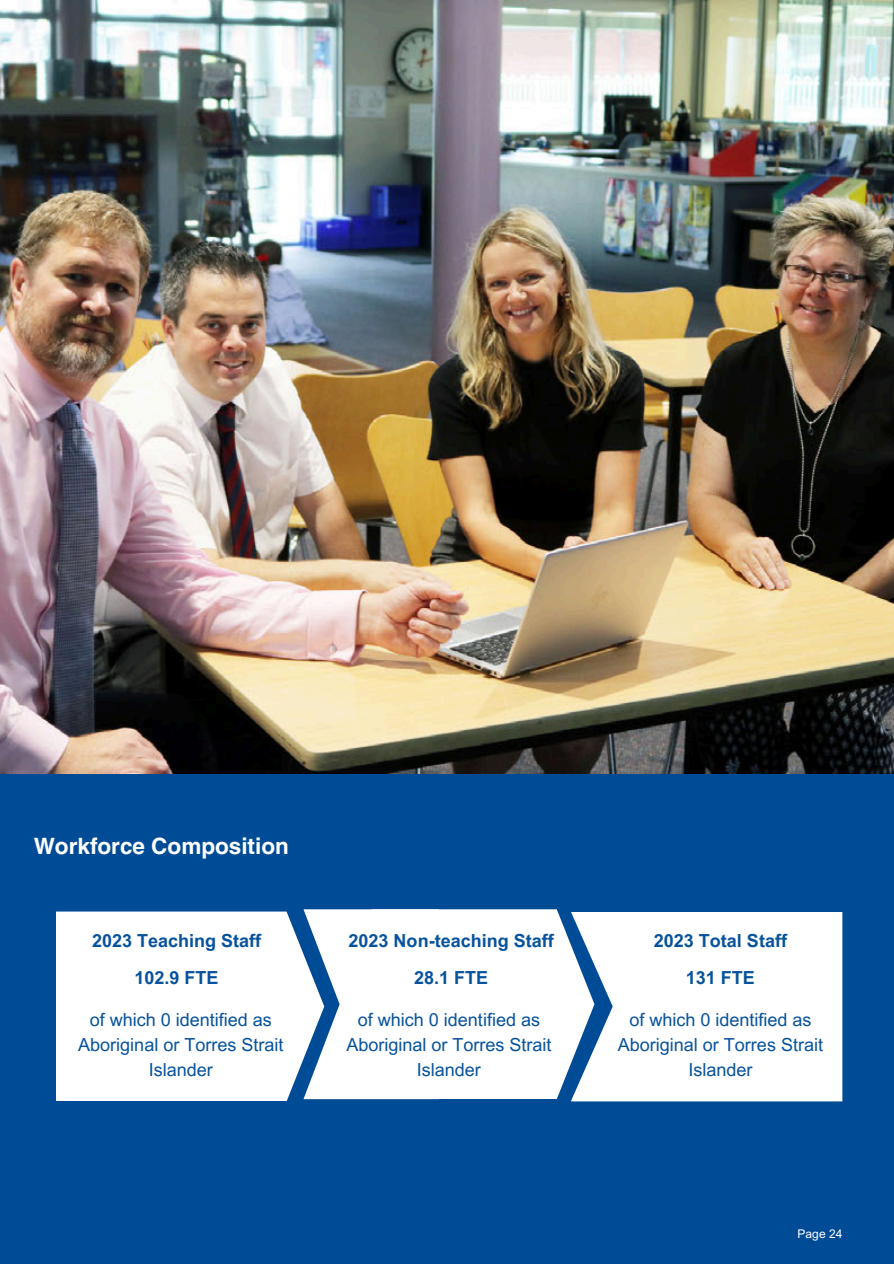
<style>
.page{position:relative;width:894px;height:1264px;background:#fff}
.page>*{position:absolute;margin:0;border:0;box-sizing:border-box;transform-origin:0 0}
.t1{font:700 22.5px "Helvetica LT Pro";color:#fff}
.t2{font:18px/24.8px "Arial MT Pro";color:#06529c;text-align:center}
.t3{font:700 18px/37.2px "Arial MT Pro";color:#06529c;text-align:center}
.t4{font:12px "Arial MT Pro";color:#fff}
</style>
<div class="page">
<div style="left:0;top:772px;width:893px;height:491px;background:#004b96"></div>
<div style="left:56px;top:911px;width:268px;height:190px;background:#fff"></div>
<div style="left:303px;top:909px;width:267px;height:190px;background:#fff"></div>
<div style="left:570px;top:912px;width:272px;height:189px;background:#fff"></div>
<img style="left:0;top:0;width:893px;height:773px">
<h2 class="t1" style="left:34px;top:837px;width:257px">Workforce Composition</h2>
<h1 class="t3" style="left:92px;top:924px;width:171px">2023 Teaching Staff<br>102.9 FTE</h1>
<h2 class="t2" style="left:78px;top:1009px;width:207px">of which 0 identified as<br>Aboriginal or Torres Strait<br>Islander</h2>
<h3 class="t3" style="left:348px;top:924px;width:207px">2023 Non-teaching Staff<br>28.1 FTE</h3>
<h3 class="t2" style="left:346px;top:1009px;width:207px">of which 0 identified as<br>Aboriginal or Torres Strait<br>Islander</h3>
<h2 class="t3" style="left:653px;top:924px;width:135px">2023 Total Staff<br>131 FTE</h2>
<h3 class="t2" style="left:617px;top:1009px;width:207px">of which 0 identified as<br>Aboriginal or Torres Strait<br>Islander</h3>
<p class="t4" style="left:797px;top:1229px;width:46px">Page 24</p>
</div>
